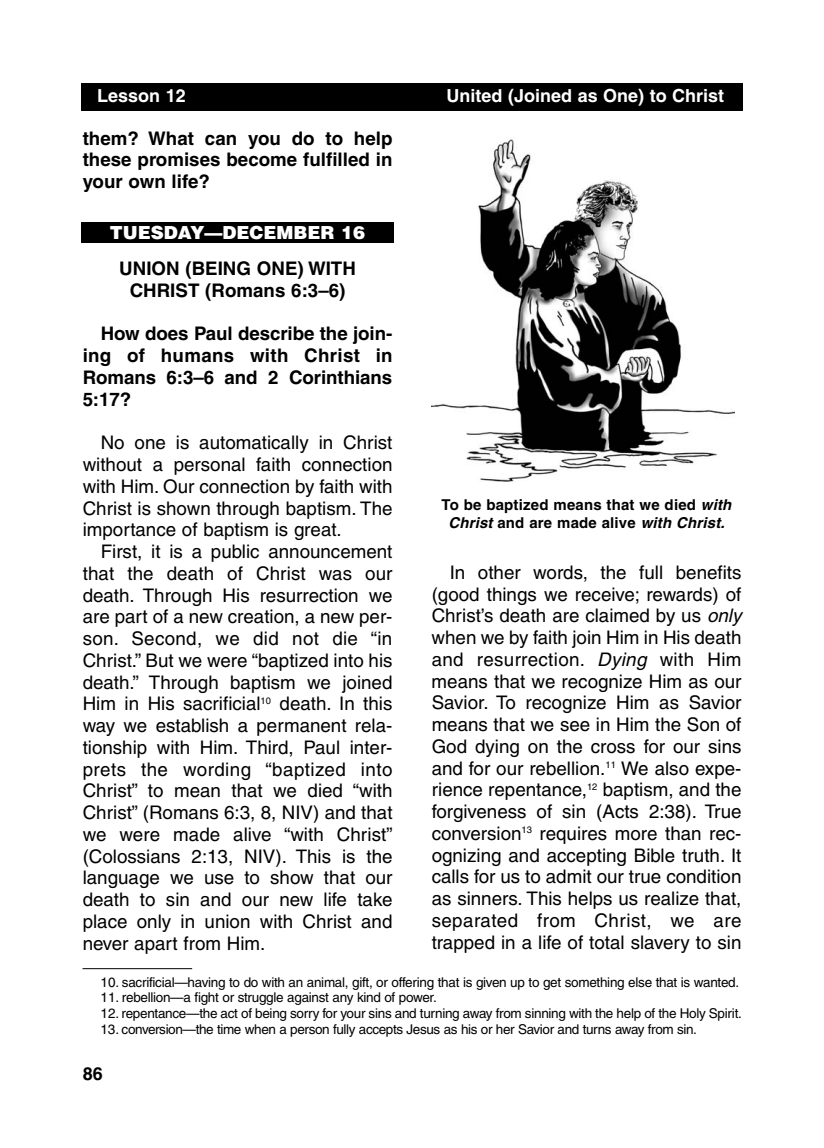
<style>
.page{position:relative;width:824px;height:1148px;background:#fff}
.page>*{position:absolute;margin:0;border:0;box-sizing:border-box;transform-origin:0 0}
.t1{font:18.75px/21.8px "Helvetica";color:#000;text-align:justify}
.t2{font:700 18.75px/21.8px "Helvetica";color:#000;text-align:justify}
.t3{font:700 18px "Helvetica";color:#fff}
.t4{font:900 18px "Helvetica";color:#fff}
.t5{font:700 18px "Helvetica";color:#000}
.t6{font:700 15px/18px "Helvetica";letter-spacing:.01em;color:#000;text-align:center}
.t7{font:13.5px "Helvetica";letter-spacing:-.02em;color:#000}
.s1{font-style:italic}
</style>
<div class="page">
<div style="left:81px;top:84px;width:661px;height:27px;background:#000"></div>
<div style="left:81px;top:223px;width:313px;height:20px;background:#000"></div>
<img style="left:432px;top:139px;width:302px;height:343px">
<hr style="left:82px;top:968px;width:110px;height:1px;background:#000">
<p class="t3" style="left:97px;top:89px;width:90px">Lesson 12</p>
<p class="t3" style="left:446px;top:89px;width:279px">United (Joined as One) to Christ</p>
<p class="t2" style="left:83px;top:129px;width:311px">them? What can you do to help these promises become fulfilled in your own life?</p>
<p class="t3" style="left:620px;top:89px;width:105px">Lesson Title</p>
<p class="t4" style="left:110px;top:223px;width:257px">TUESDAY—DECEMBER 16</p>
<p class="t2" style="left:119px;top:259px;width:238px;text-align:center">UNION (BEING ONE) WITH<br>CHRIST (Romans 6:3–6)</p>
<p class="t2" style="left:83px;top:324px;width:311px;text-indent:18px">How does Paul describe the join&shy;ing of humans with Christ in Romans 6:3–6 and 2 Corinthians 5:17?</p>
<p class="t1" style="left:83px;top:433px;width:311px;text-indent:18px">No one is automatically in Christ without a personal faith connection with Him. Our connection by faith with Christ is shown through baptism. The importance of baptism is great.</p>
<p class="t1" style="left:83px;top:542px;width:311px;text-indent:18px">First, it is a public announcement that the death of Christ was our death. Through His resurrection we are part of a new creation, a new per&shy;son. Second, we did not die “in Christ.” But we were “baptized into his death.” Through baptism we joined Him in His sacrificial<sup>10</sup> death. In this way we establish a permanent rela&shy;tionship with Him. Third, Paul inter&shy;prets the wording “baptized into Christ” to mean that we died “with Christ” (Romans 6:3, 8, NIV) and that we were made alive “with Christ” (Colossians 2:13, NIV). This is the language we use to show that our death to sin and our new life take place only in union with Christ and never apart from Him.</p>
<p class="t6" style="left:441px;top:497px;width:291px">To be baptized means that we died <span class="s1">with<br>Christ</span> and are made alive <span class="s1">with Christ.</span></p>
<p class="t1" style="left:431px;top:563px;width:311px;text-indent:18px">In other words, the full benefits (good things we receive; rewards) of Christ’s death are claimed by us <span class="s1">only </span>when we by faith join Him in His death and resurrection. <span class="s1">Dying</span> with Him means that we recognize Him as our Savior. To recognize Him as Savior means that we see in Him the Son of God dying on the cross for our sins and for our rebellion.<sup>11</sup> We also expe&shy;rience repentance,<sup>12</sup> baptism, and the forgiveness of sin (Acts 2:38). True conversion<sup>13</sup> requires more than rec&shy;ognizing and accepting Bible truth. It calls for us to admit our true condition as sinners. This helps us realize that, separated from Christ, we are trapped in a life of total slavery to sin</p>
<p class="t7" style="left:101px;top:976px;width:640px">10. sacrificial—having to do with an animal, gift, or offering that is given up to get something else that is wanted.</p>
<p class="t7" style="left:101px;top:992px;width:338px">11. rebellion—a fight or struggle against any kind of power.</p>
<p class="t7" style="left:101px;top:1008px;width:642px">12. repentance—the act of being sorry for your sins and turning away from sinning with the help of the Holy Spirit.</p>
<p class="t7" style="left:101px;top:1024px;width:598px">13. conversion—the time when a person fully accepts Jesus as his or her Savior and turns away from sin.</p>
<p class="t5" style="left:83px;top:1066px;width:22px">86</p>
</div>
